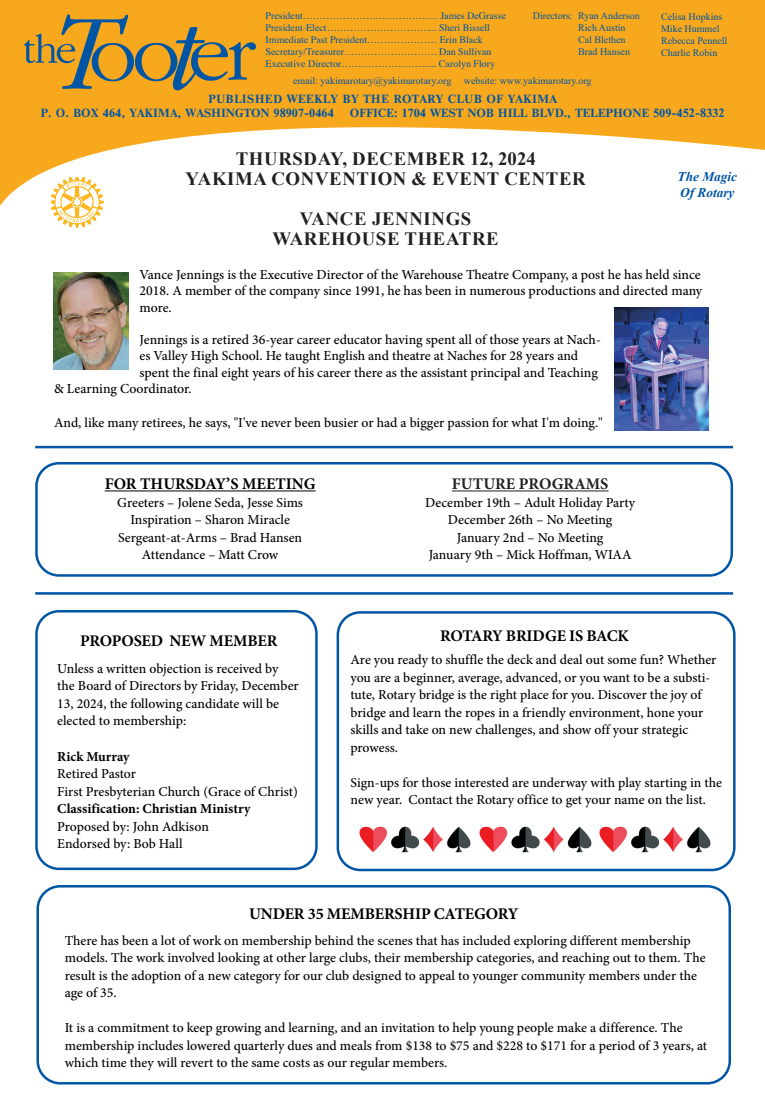
<style>
.page{position:relative;width:765px;height:1103px;background:#fff}
.page>*{position:absolute;margin:0;border:0;box-sizing:border-box;transform-origin:0 0}
.t1{font:700 18.75px/20px "Times New Roman";letter-spacing:.035em;color:#231f20;text-align:center}
.t2{font:700 16.25px "Minion Pro";letter-spacing:-.01em;color:#000101}
.t3{font:700 16.25px "Minion Pro";color:#231f20}
.t4{font:500 13.75px/17.5px "Minion Pro";color:#000101}
.t5{font:700 13.75px "Minion Pro";color:#000101}
.t6{font:italic 700 13.25px/15.2px "Times New Roman";color:#0155a5}
.t7{font:700 11.25px/13.5px "Times";letter-spacing:.03em;color:#0155a5}
.t8{font:700 11.25px "Times";color:#0155a5}
.t9{font:10px/12px "Times";color:#0155a5}
.t10{font:10px/12px "Times New Roman";color:#0155a5}
</style>
<div class="page">
<svg style="left:0;top:0;width:765px;height:370px"></svg>
<img style="left:23px;top:11px;width:234px;height:81px">
<img style="left:51px;top:177px;width:53px;height:51px">
<div style="left:35px;top:610px;width:283px;height:260px;border:2px solid #0155a5;border-radius:22px"></div>
<div style="left:337px;top:611px;width:399px;height:260px;border:2px solid #0155a5;border-radius:22px"></div>
<div style="left:35px;top:462px;width:698px;height:114px;border:2px solid #0155a5;border-radius:22px"></div>
<hr style="left:452px;top:490px;width:157px;height:1px;background:#231f20">
<hr style="left:105px;top:490px;width:211px;height:1px;background:#000101">
<div style="left:98px;top:217px;width:21px;height:24px;background:#fff;border-radius:50%"></div>
<img style="left:614px;top:308px;width:95px;height:122px">
<img style="left:54px;top:273px;width:74px;height:97px">
<hr style="left:35px;top:446px;width:698px;height:2px;background:#0155a5">
<hr style="left:35px;top:592px;width:698px;height:2px;background:#0155a5">
<div style="left:36px;top:885px;width:695px;height:199px;border:2px solid #0155a5;border-radius:22px"></div>
<img style="left:359px;top:826px;width:112px;height:27px">
<img style="left:479px;top:826px;width:113px;height:27px">
<img style="left:599px;top:826px;width:112px;height:27px">
<p class="t9" style="left:266px;top:8px;width:242px">President………………….………………. James DeGrasse President-Elect………………………….... Sheri Bissell Immediate Past President………………… Erin Black Secretary/Treasurer………………………. Dan Sullivan Executive Director……………………...... Carolyn Flory</p>
<p class="t10" style="left:293px;top:74px;width:160px">email: yakimarotary@yakimarotary.org</p>
<p class="t10" style="left:464px;top:74px;width:129px">website: www.yakimarotary.org</p>
<p class="t7" style="left:40px;top:93px;width:518px;text-indent:168px">PUBLISHED WEEKLY BY THE ROTARY CLUB OF YAKIMA<br>P. O. BOX 464, YAKIMA, WASHINGTON 98907-0464</p>
<p class="t10" style="left:578px;top:10px;width:63px;text-indent:-45px">Directors: Ryan Anderson<br>Rich Austin<br>Cal Blethen<br>Brad Hansen</p>
<p class="t10" style="left:661px;top:10px;width:68px">Celisa Hopkins<br>Mike Hummel<br>Rebecca Pennell<br>Charlie Robin</p>
<p class="t8" style="left:350px;top:106px;width:376px">OFFICE: 1704 WEST NOB HILL BLVD., TELEPHONE 509-452-8332</p>
<h1 class="t1" style="left:185px;top:148px;width:402px">THURSDAY, DECEMBER 12, 2024<br>YAKIMA CONVENTION &amp; EVENT CENTER</h1>
<h1 class="t1" style="left:272px;top:208px;width:228px">VANCE JENNINGS<br>WAREHOUSE THEATRE</h1>
<p class="t6" style="left:678px;top:169px;width:61px">The Magic<br>Of Rotary</p>
<p class="t4" style="left:140px;top:267px;width:564px;line-height:16.2px;text-align:justify">Vance Jennings is the Executive Director of the Warehouse Theatre Company, a post he has held since 2018. A member of the company since 1991, he has been in numerous productions and directed many more.</p>
<p class="t4" style="left:140px;top:331px;width:463px">Jennings is a retired 36-year career educator having spent all of those years at Nach-</p>
<p class="t4" style="left:140px;top:347px;width:440px">es Valley High School. He taught English and theatre at Naches for 28 years and</p>
<p class="t4" style="left:140px;top:363px;width:460px">spent the final eight years of his career there as the assistant principal and Teaching</p>
<p class="t4" style="left:54px;top:380px;width:139px">&amp; Learning Coordinator.</p>
<p class="t4" style="left:54px;top:413px;width:550px">And, like many retirees, he says, "I've never been busier or had a bigger passion for what I'm doing."</p>
<p class="t2" style="left:105px;top:472px;width:212px">FOR THURSDAY’S MEETING</p>
<p class="t4" style="left:117px;top:493px;width:187px;text-align:center">Greeters – Jolene Seda, Jesse Sims<br>Inspiration – Sharon Miracle<br>Sergeant-at-Arms – Brad Hansen<br>Attendance – Matt Crow</p>
<p class="t2" style="left:80px;top:629px;width:199px">PROPOSED NEW MEMBER</p>
<p class="t4" style="left:57px;top:660px;width:243px">Unless a written objection is received by the Board of Directors by Friday, December 13, 2024, the following candidate will be elected to membership:</p>
<p class="t5" style="left:57px;top:746px;width:74px">Rick Murray</p>
<p class="t4" style="left:57px;top:765px;width:242px">Retired Pastor<br>First Presbyterian Church (Grace of Christ)</p>
<p class="t5" style="left:57px;top:799px;width:195px">Classification: Christian Ministry</p>
<p class="t4" style="left:57px;top:817px;width:153px">Proposed by: John Adkison<br>Endorsed by: Bob Hall</p>
<p class="t3" style="left:452px;top:472px;width:158px">FUTURE PROGRAMS</p>
<p class="t4" style="left:425px;top:493px;width:211px;text-align:center">December 19th – Adult Holiday Party<br>December 26th – No Meeting<br>January 2nd – No Meeting<br>January 9th – Mick Hoffman, WIAA</p>
<p class="t2" style="left:440px;top:624px;width:190px">ROTARY BRIDGE IS BACK</p>
<p class="t4" style="left:351px;top:651px;width:367px">Are you ready to shuffle the deck and deal out some fun? Whether you are a beginner, average, advanced, or you want to be a substi&shy;tute, Rotary bridge is the right place for you. Discover the joy of bridge and learn the ropes in a friendly environment, hone your skills and take on new challenges, and show off your strategic prowess.</p>
<p class="t4" style="left:351px;top:773px;width:373px">Sign-ups for those interested are underway with play starting in the new year. Contact the Rotary office to get your name on the list.</p>
<p class="t2" style="left:249px;top:902px;width:271px">UNDER 35 MEMBERSHIP CATEGORY</p>
<p class="t4" style="left:65px;top:931px;width:642px">There has been a lot of work on membership behind the scenes that has included exploring different membership models. The work involved looking at other large clubs, their membership categories, and reaching out to them. The result is the adoption of a new category for our club designed to appeal to younger community members under the age of 35.</p>
<p class="t4" style="left:65px;top:1019px;width:644px">It is a commitment to keep growing and learning, and an invitation to help young people make a difference. The membership includes lowered quarterly dues and meals from $138 to $75 and $228 to $171 for a period of 3 years, at which time they will revert to the same costs as our regular members.</p>
</div>
